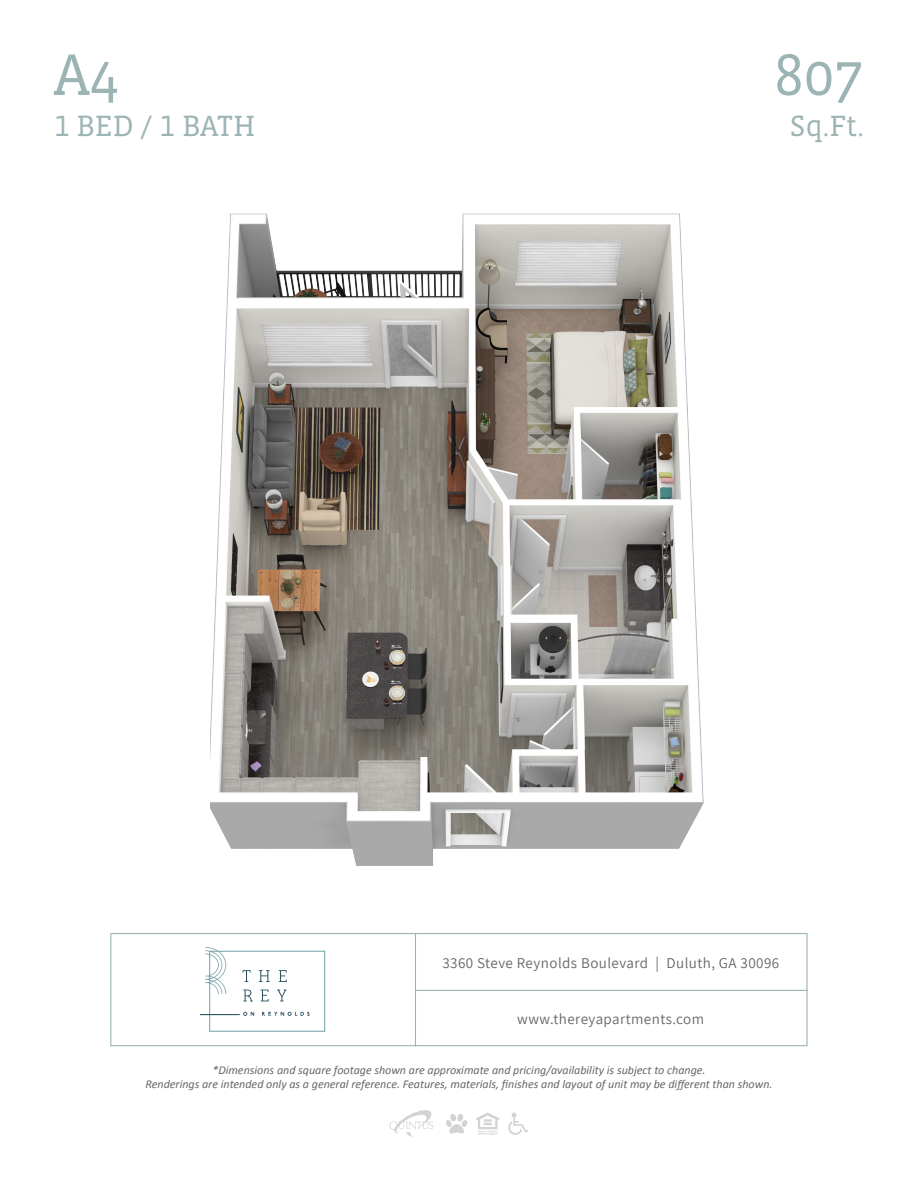
<style>
.page{position:relative;width:918px;height:1188px;background:#fff}
.page>*{position:absolute;margin:0;border:0;box-sizing:border-box;transform-origin:0 0}
.Sq_Ft_-_NUMBER{font:60px "Vista Slab OTCE";color:#9db4b5}
.NAME_Sans_Serif{font:60px "Vista Slab OTCE";color:#9db4b5}
.Floorplan_Details{font:30px "Vista Slab OTCE";color:#9db4b5}
.Sq_Ft-_Text{font:30px "Vista Slab OTCE";color:#9db4b5}
.t1{font:15px "Assistant";letter-spacing:.03em;color:#666}
.t2{font:italic 12px/14.4px "Calibri";color:#656666;text-align:center}
</style>
<div class="page">
<div style="left:110px;top:933px;width:698px;height:113px;border:1px solid #9db4b5"></div>
<hr style="left:415px;top:933px;width:1px;height:113px;background:#9db4b5">
<hr style="left:415px;top:990px;width:393px;height:1px;background:#9db4b5">
<hr style="left:200px;top:1014px;width:40px;height:1px;background:#254b5a">
<svg style="left:205px;top:947px;width:120px;height:85px"></svg>
<svg style="left:476px;top:1113px;width:23px;height:22px"></svg>
<svg style="left:508px;top:1113px;width:21px;height:22px"></svg>
<svg style="left:446px;top:1114px;width:21px;height:20px"></svg>
<svg style="left:389px;top:1110px;width:44px;height:27px"></svg>
<img style="left:210px;top:213px;width:494px;height:653px">
<p class="NAME_Sans_Serif" style="left:54px;top:40px;width:67px">A4</p>
<p class="Sq_Ft_-_NUMBER" style="left:774px;top:40px;width:91px">807</p>
<p class="Floorplan_Details" style="left:54px;top:109px;width:203px">1 BED / 1 BATH</p>
<p class="Sq_Ft-_Text" style="left:790px;top:109px;width:76px">Sq.Ft.</p>
<p class="t1" style="left:442px;top:952px;width:338px">3360 Steve Reynolds Boulevard | Duluth, GA 30096</p>
<p class="t1" style="left:517px;top:1008px;width:188px">www.thereyapartments.com</p>
<p class="t2" style="left:145px;top:1062px;width:629px">*Dimensions and square footage shown are approximate and pricing/availability is subject to change.<br>Renderings are intended only as a general reference. Features, materials, finishes and layout of unit may be different than shown.</p>
</div>
